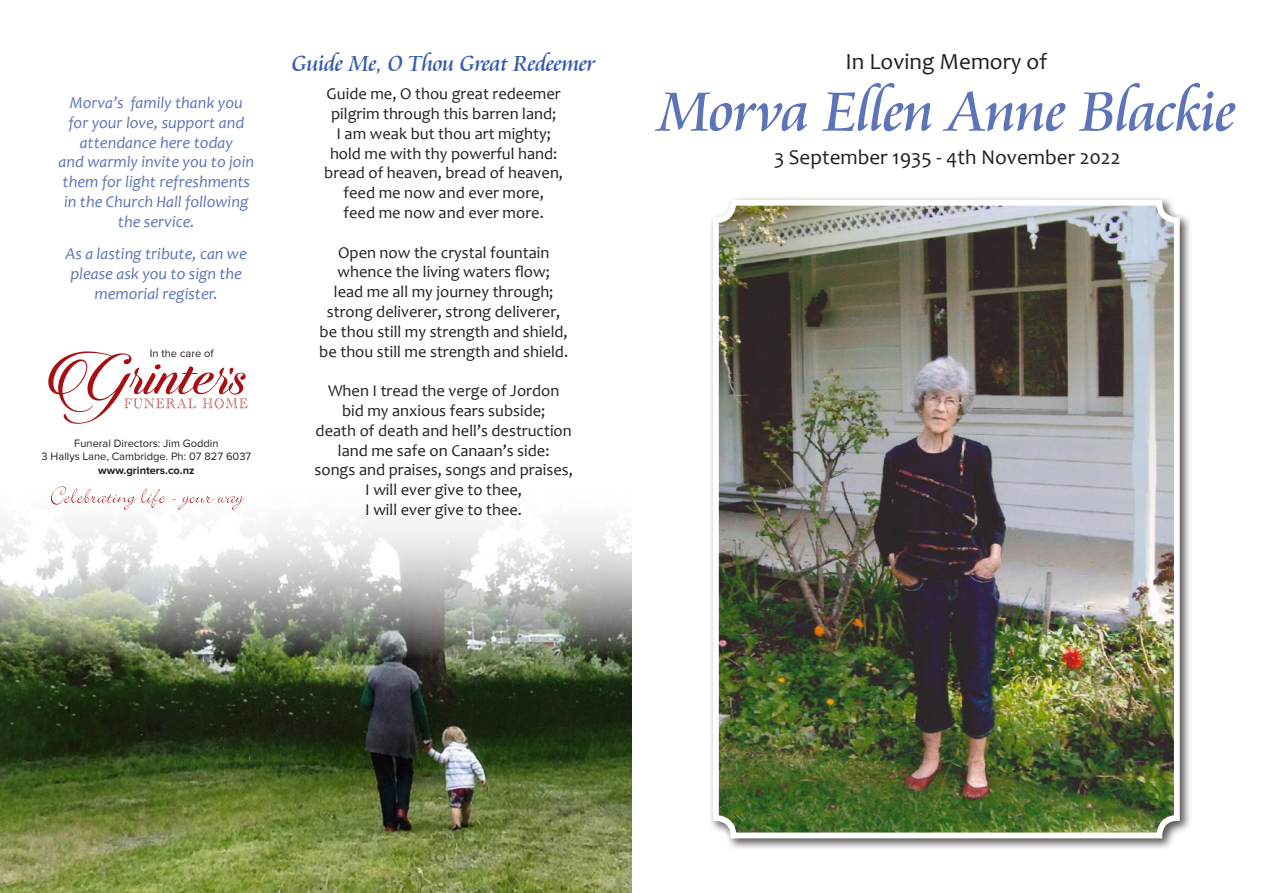
<style>
.page{position:relative;width:1263px;height:893px;background:#fff}
.page>*{position:absolute;margin:0;border:0;box-sizing:border-box;transform-origin:0 0}
.t1{font:60.75px "Cataneo BT";letter-spacing:-.03em;color:#5e74b8}
.t2{font:24px "Cataneo BT";letter-spacing:-.03em;color:#365bac}
.t3{font:23.1px "Candara";color:#241f1f}
.t4{font:21px "Candara";color:#241f1f}
.t5{font:16.5px/19.8px "Candara";color:#241f1f;text-align:center}
.t6{font:italic 16.5px/19.8px "Candara";color:#5e74b8;text-align:center}
.t7{font:11.1px/13.4px "Proxima Nova";color:#241f1f;text-align:center}
.t8{font:700 11.1px "Proxima Nova";color:#241f1f}
</style>
<div class="page">
<svg style="left:48px;top:351px;width:200px;height:73px"></svg>
<div style="left:709px;top:196px;width:483px;height:654px;background:#241f1f;opacity:.75"></div>
<img style="left:716px;top:203px;width:461px;height:632px">
<div style="left:713px;top:200px;width:467px;height:638px;border:6px solid #fff;border-radius:17px"></div>
<img style="left:0;top:486px;width:631px;height:407px">
<p class="t6" style="left:59px;top:93px;width:197px">Morva’s family thank you for your love, support and attendance here today<br>and warmly invite you to join them for light refreshments in the Church Hall following the service.</p>
<p class="t6" style="left:66px;top:244px;width:183px">As a lasting tribute, can we please ask you to sign the memorial register.</p>
<p class="t7" style="left:150px;top:348px;width:65px">In the care of</p>
<p class="t7" style="left:42px;top:437px;width:211px">Funeral Directors: Jim Goddin<br>3 Hallys Lane, Cambridge. Ph: 07 827 6037</p>
<p class="t8" style="left:98px;top:465px;width:98px">www.grinters.co.nz</p>
<h2 class="t2" style="left:292px;top:48px;width:305px">Guide Me, O Thou Great Redeemer</h2>
<p class="t5" style="left:324px;top:84px;width:240px">Guide me, O thou great redeemer pilgrim through this barren land;<br>I am weak but thou art mighty; hold me with thy powerful hand: bread of heaven, bread of heaven, feed me now and ever more,<br>feed me now and ever more.</p>
<p class="t5" style="left:319px;top:242px;width:250px">Open now the crystal fountain whence the living waters flow;<br>lead me all my journey through; strong deliverer, strong deliverer, be thou still my strength and shield, be thou still me strength and shield.</p>
<p class="t5" style="left:315px;top:381px;width:260px">When I tread the verge of Jordon<br>bid my anxious fears subside;<br>death of death and hell’s destruction land me safe on Canaan’s side:<br>songs and praises, songs and praises,<br>I will ever give to thee,<br>I will ever give to thee.</p>
<h3 class="t3" style="left:845px;top:47px;width:203px">In Loving Memory of</h3>
<h1 class="t1" style="left:658px;top:74px;width:580px">Morva Ellen Anne Blackie</h1>
<p class="t4" style="left:774px;top:144px;width:348px">3 September 1935 - 4th November 2022</p>
</div>
